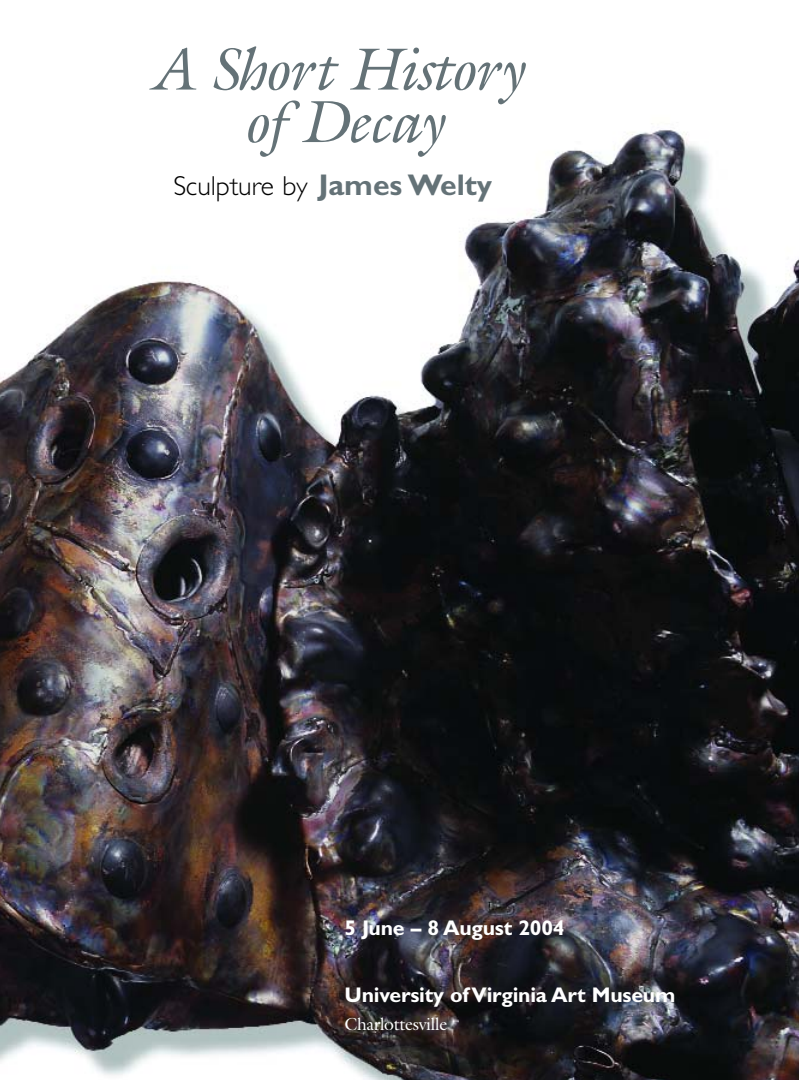
<style>
.page{position:relative;width:799px;height:1080px;background:#fff}
.page>*{position:absolute;margin:0;border:0;box-sizing:border-box;transform-origin:0 0}
.t1{font:italic 60px/52.5px "Galliard";letter-spacing:-.025em;color:#647277;text-align:center}
.t2{font:300 27.5px "Gill Sans";color:#000}
.t3{font:700 21.25px "Gill Sans";letter-spacing:-.01em;color:#fff}
.t4{font:17.5px "Galliard";letter-spacing:-.015em;color:#fff}
.t5{font:300 15px "Gill Sans";color:#000}
.s1{font-weight:700;font-size:30px;color:#647277}
</style>
<div class="page">
<img style="left:0;top:123px;width:799px;height:957px">
<h1 class="t1" style="left:149px;top:49px;width:374px">A Short History of Decay</h1>
<p class="t2" style="left:173px;top:176px;width:320px">Sculpture by <span class="s1">James Welty</span></p>
<p class="t5" style="left:149px;top:659px;width:7px">“</p>
<p class="t3" style="left:344px;top:920px;width:222px">5 June – 8 August 2004</p>
<p class="t3" style="left:344px;top:988px;width:332px">University of Virginia Art Museum</p>
<p class="t4" style="left:344px;top:1017px;width:104px">Charlottesville</p>
</div>
